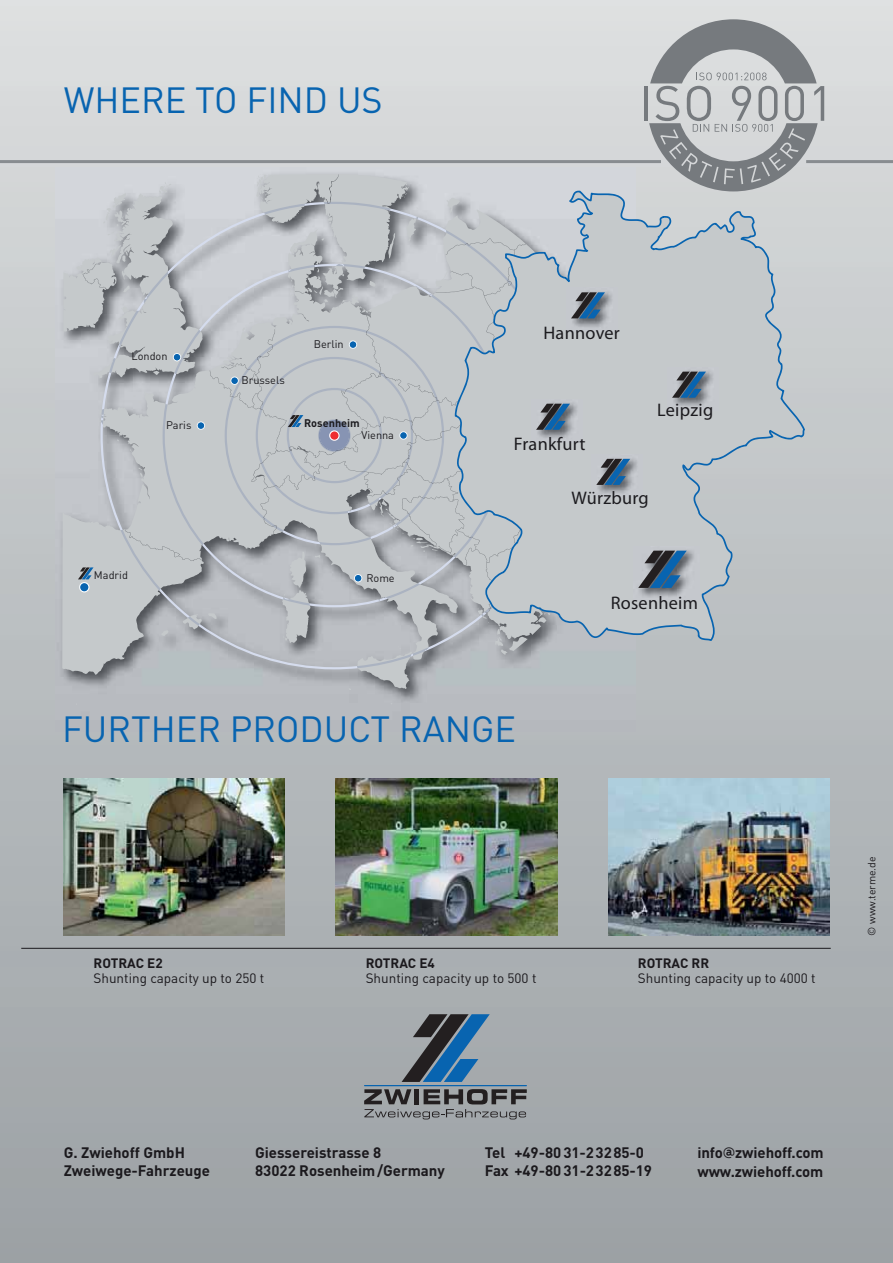
<style>
.page{position:relative;width:893px;height:1263px;background:#fff}
.page>*{position:absolute;margin:0;border:0;box-sizing:border-box;transform-origin:0 0}
.t1{font:36px "DIN";color:#0864b0}
.t2{font:18.3px "Myriad Pro";letter-spacing:.015em;color:#1c1b1f}
.t3{font:700 15px/18px "DIN";color:#1b191d}
.t4{font:13.5px "DIN";color:#1b191d}
.t5{font:700 13.5px "DIN";color:#1b191d}
.t6{font:10.95px "DIN";color:#1c1b1f}
.t7{font:700 10.95px "DIN";color:#1c1b1f}
.t8{font:10.5px "DIN";color:#1b191d}
.s1{font-family:"Interstate"}
</style>
<div class="page">
<div style="left:0;top:0;width:893px;height:1263px;background:linear-gradient(to bottom,#dcdfdf,#9aa0a4)"></div>
<img style="left:64px;top:778px;width:221px;height:157px">
<hr style="left:21px;top:948px;width:810px;height:1px;background:#1b191d">
<hr style="left:806px;top:160px;width:87px;height:3px;background:#888c90">
<svg style="left:402px;top:1014px;width:88px;height:68px;background:#577187"></svg>
<svg style="left:364px;top:1089px;width:163px;height:30px;background:#76787a"></svg>
<hr style="left:364px;top:1085px;width:163px;height:1px;background:#0864b0">
<hr style="left:644px;top:86px;width:3px;height:35px;background:#767a7e">
<svg style="left:649px;top:19px;width:175px;height:172px;background:#b0b3b5"></svg>
<img style="left:336px;top:778px;width:221px;height:157px">
<img style="left:608px;top:778px;width:221px;height:157px">
<img style="left:55px;top:167px;width:581px;height:564px">
<svg style="left:340px;top:641px;width:277px;height:68px;background:#b4b9bd"></svg>
<svg style="left:340px;top:174px;width:277px;height:28px;background:#cbced3"></svg>
<svg style="left:340px;top:202px;width:228px;height:466px;background:#b5b8bd"></svg>
<svg style="left:173px;top:353px;width:8px;height:8px"></svg>
<svg style="left:197px;top:421px;width:8px;height:9px"></svg>
<svg style="left:230px;top:377px;width:9px;height:8px"></svg>
<svg style="left:329px;top:264px;width:126px;height:343px;background:#bcc0c3"></svg>
<svg style="left:455px;top:191px;width:350px;height:450px;background:#bfc5c9"></svg>
<img style="left:634px;top:546px;width:65px;height:54px">
<svg style="left:638px;top:551px;width:49px;height:37px;background:#526c83"></svg>
<img style="left:667px;top:367px;width:52px;height:43px">
<svg style="left:672px;top:372px;width:34px;height:26px"></svg>
<img style="left:630px;top:454px;width:13px;height:43px">
<svg style="left:465px;top:243px;width:165px;height:370px;background:#bbc1c6"></svg>
<hr style="left:0;top:160px;width:661px;height:3px;background:#888c90">
<h1 class="t1" style="left:64px;top:87px;width:320px">WHERE TO FIND US</h1>
<p class="t6" style="left:131px;top:350px;width:38px">London</p>
<p class="t6" style="left:166px;top:418px;width:27px">Paris</p>
<p class="t6" style="left:242px;top:374px;width:45px">Brussels</p>
<p class="t6" style="left:314px;top:338px;width:31px">Berlin</p>
<p class="t7" style="left:304px;top:416px;width:57px">Rosenheim</p>
<p class="t6" style="left:361px;top:428px;width:34px">Vienna</p>
<p class="t6" style="left:94px;top:569px;width:36px">Madrid</p>
<p class="t6" style="left:366px;top:572px;width:30px">Rome</p>
<p class="t2" style="left:543px;top:322px;width:78px">Hannover</p>
<p class="t2" style="left:514px;top:433px;width:73px">Frankfurt</p>
<p class="t2" style="left:657px;top:399px;width:57px">Leipzig</p>
<p class="t2" style="left:571px;top:487px;width:79px">Würzburg</p>
<p class="t2" style="left:611px;top:592px;width:89px">Rosenheim</p>
<h1 class="t1" style="left:62px;top:717px;width:456px">FURTHER PRODUCT RANGE</h1>
<p class="t5" style="left:94px;top:955px;width:71px">ROTRAC E2</p>
<p class="t4" style="left:94px;top:974px;width:172px">Shunting capacity up to 250 t</p>
<p class="t5" style="left:366px;top:955px;width:71px">ROTRAC E4</p>
<p class="t4" style="left:366px;top:974px;width:172px">Shunting capacity up to 500 t</p>
<p class="t5" style="left:638px;top:955px;width:73px">ROTRAC RR</p>
<p class="t4" style="left:638px;top:974px;width:179px">Shunting capacity up to 4000 t</p>
<p class="t8" style="left:868px;top:935px;width:81px;rotate:-90deg">© www.terme.de</p>
<p class="t3" style="left:64px;top:1144px;width:148px">G. Zwiehoff GmbH<br>Zweiwege-Fahrzeuge</p>
<p class="t3" style="left:485px;top:1144px;width:169px">Tel +49-80 31-23285-0<br>Fax +49-80 31-23285-19</p>
<p class="t3" style="left:697px;top:1144px;width:128px;line-height:18.5px">info<span class="s1">@</span>zwiehoff.com www.zwiehoff.com</p>
<p class="t3" style="left:255px;top:1144px;width:191px">Giessereistrasse 8<br>83022 Rosenheim/Germany</p>
</div>
